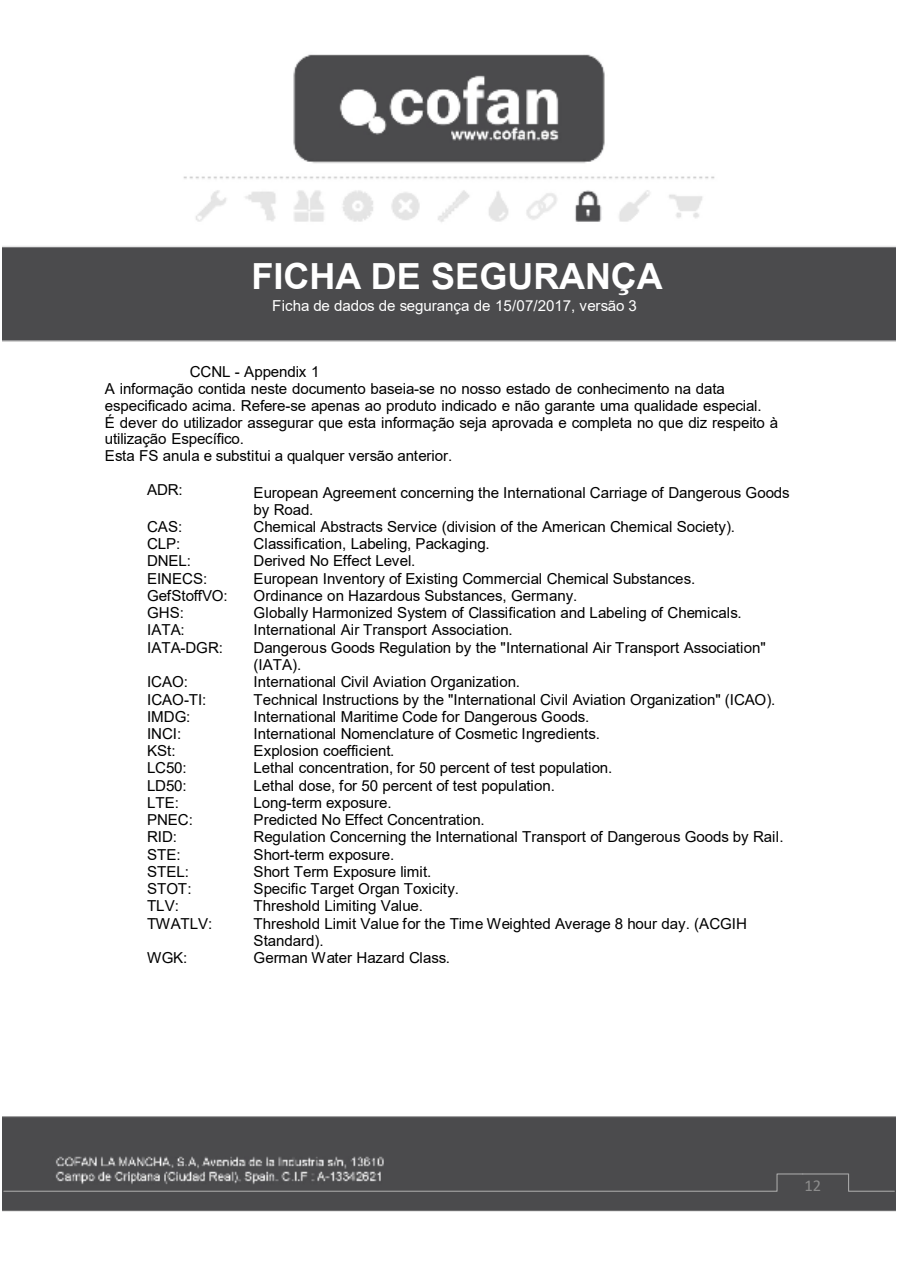
<style>
.page{position:relative;width:897px;height:1266px;background:#fff}
.page>*{position:absolute;margin:0;border:0;box-sizing:border-box;transform-origin:0 0}
.t1{font:700 36px "Arial";letter-spacing:-.005em;color:#fff}
.t2{font:16.5px "Calibri";color:#8c8c8c}
.t3{font:15.15px/17.2px "Arial";letter-spacing:-.01em;color:#000}
.t4{font:15.15px "Arial";letter-spacing:-.01em;color:#fff}
</style>
<div class="page">
<img style="left:3px;top:54px;width:892px;height:1158px">
<svg style="left:3px;top:1173px;width:892px;height:19px;background:#58585a"></svg>
<h1 class="t1" style="left:251px;top:263px;width:413px">FICHA DE SEGURANÇA</h1>
<p class="t4" style="left:272px;top:300px;width:366px">Ficha de dados de segurança de 15/07/2017, versão 3</p>
<p class="t3" style="left:105px;top:364px;width:675px;text-indent:85px">CCNL - Appendix 1<br>A informação contida neste documento baseia-se no nosso estado de conhecimento na data especificado acima. Refere-se apenas ao produto indicado e não garante uma qualidade especial.<br>É dever do utilizador assegurar que esta informação seja aprovada e completa no que diz respeito à</p>
<p class="t3" style="left:105px;top:431px;width:349px">utilização Específico.<br>Esta FS anula e substitui a qualquer versão anterior.</p>
<p class="t3" style="left:147px;top:483px;width:37px">ADR:</p>
<p class="t3" style="left:254px;top:485px;width:538px">European Agreement concerning the International Carriage of Dangerous Goods by Road.</p>
<p class="t3" style="left:147px;top:519px;width:37px">CAS:</p>
<p class="t3" style="left:254px;top:519px;width:483px">Chemical Abstracts Service (division of the American Chemical Society).</p>
<p class="t3" style="left:147px;top:537px;width:35px">CLP:</p>
<p class="t3" style="left:254px;top:537px;width:238px">Classification, Labeling, Packaging.</p>
<p class="t3" style="left:147px;top:554px;width:46px">DNEL:</p>
<p class="t3" style="left:254px;top:554px;width:163px">Derived No Effect Level.</p>
<p class="t3" style="left:147px;top:571px;width:62px">EINECS:</p>
<p class="t3" style="left:254px;top:571px;width:443px">European Inventory of Existing Commercial Chemical Substances.</p>
<p class="t3" style="left:147px;top:588px;width:82px">GefStoffVO:</p>
<p class="t3" style="left:254px;top:588px;width:325px">Ordinance on Hazardous Substances, Germany.</p>
<p class="t3" style="left:147px;top:606px;width:38px">GHS:</p>
<p class="t3" style="left:254px;top:606px;width:490px">Globally Harmonized System of Classification and Labeling of Chemicals.</p>
<p class="t3" style="left:147px;top:623px;width:39px">IATA:</p>
<p class="t3" style="left:254px;top:623px;width:261px">International Air Transport Association.</p>
<p class="t3" style="left:147px;top:640px;width:78px">IATA-DGR:</p>
<p class="t3" style="left:254px;top:640px;width:514px">Dangerous Goods Regulation by the "International Air Transport Association" (IATA).</p>
<p class="t3" style="left:147px;top:675px;width:42px">ICAO:</p>
<p class="t3" style="left:254px;top:675px;width:268px">International Civil Aviation Organization.</p>
<p class="t3" style="left:147px;top:692px;width:61px">ICAO-TI:</p>
<p class="t3" style="left:254px;top:692px;width:523px">Technical Instructions by the "International Civil Aviation Organization" (ICAO).</p>
<p class="t3" style="left:147px;top:709px;width:45px">IMDG:</p>
<p class="t3" style="left:254px;top:709px;width:337px">International Maritime Code for Dangerous Goods.</p>
<p class="t3" style="left:147px;top:726px;width:36px">INCI:</p>
<p class="t3" style="left:254px;top:726px;width:348px">International Nomenclature of Cosmetic Ingredients.</p>
<p class="t3" style="left:147px;top:744px;width:30px">KSt:</p>
<p class="t3" style="left:254px;top:744px;width:142px">Explosion coefficient.</p>
<p class="t3" style="left:147px;top:761px;width:41px">LC50:</p>
<p class="t3" style="left:254px;top:761px;width:360px">Lethal concentration, for 50 percent of test population.</p>
<p class="t3" style="left:147px;top:778px;width:41px">LD50:</p>
<p class="t3" style="left:254px;top:778px;width:303px">Lethal dose, for 50 percent of test population.</p>
<p class="t3" style="left:147px;top:795px;width:33px">LTE:</p>
<p class="t3" style="left:254px;top:795px;width:140px">Long-term exposure.</p>
<p class="t3" style="left:147px;top:813px;width:47px">PNEC:</p>
<p class="t3" style="left:254px;top:813px;width:233px">Predicted No Effect Concentration.</p>
<p class="t3" style="left:147px;top:830px;width:32px">RID:</p>
<p class="t3" style="left:254px;top:830px;width:532px">Regulation Concerning the International Transport of Dangerous Goods by Rail.</p>
<p class="t3" style="left:147px;top:847px;width:35px">STE:</p>
<p class="t3" style="left:254px;top:847px;width:142px">Short-term exposure.</p>
<p class="t3" style="left:147px;top:864px;width:44px">STEL:</p>
<p class="t3" style="left:254px;top:864px;width:179px">Short Term Exposure limit.</p>
<p class="t3" style="left:147px;top:882px;width:46px">STOT:</p>
<p class="t3" style="left:254px;top:882px;width:207px">Specific Target Organ Toxicity.</p>
<p class="t3" style="left:147px;top:899px;width:33px">TLV:</p>
<p class="t3" style="left:254px;top:899px;width:171px">Threshold Limiting Value.</p>
<p class="t3" style="left:147px;top:916px;width:67px">TWATLV:</p>
<p class="t3" style="left:254px;top:916px;width:495px">Threshold Limit Value for the Time Weighted Average 8 hour day. (ACGIH<br>Standard).</p>
<p class="t3" style="left:147px;top:951px;width:42px">WGK:</p>
<p class="t3" style="left:254px;top:951px;width:198px">German Water Hazard Class.</p>
<p class="t2" style="left:804px;top:1178px;width:18px">12</p>
</div>
